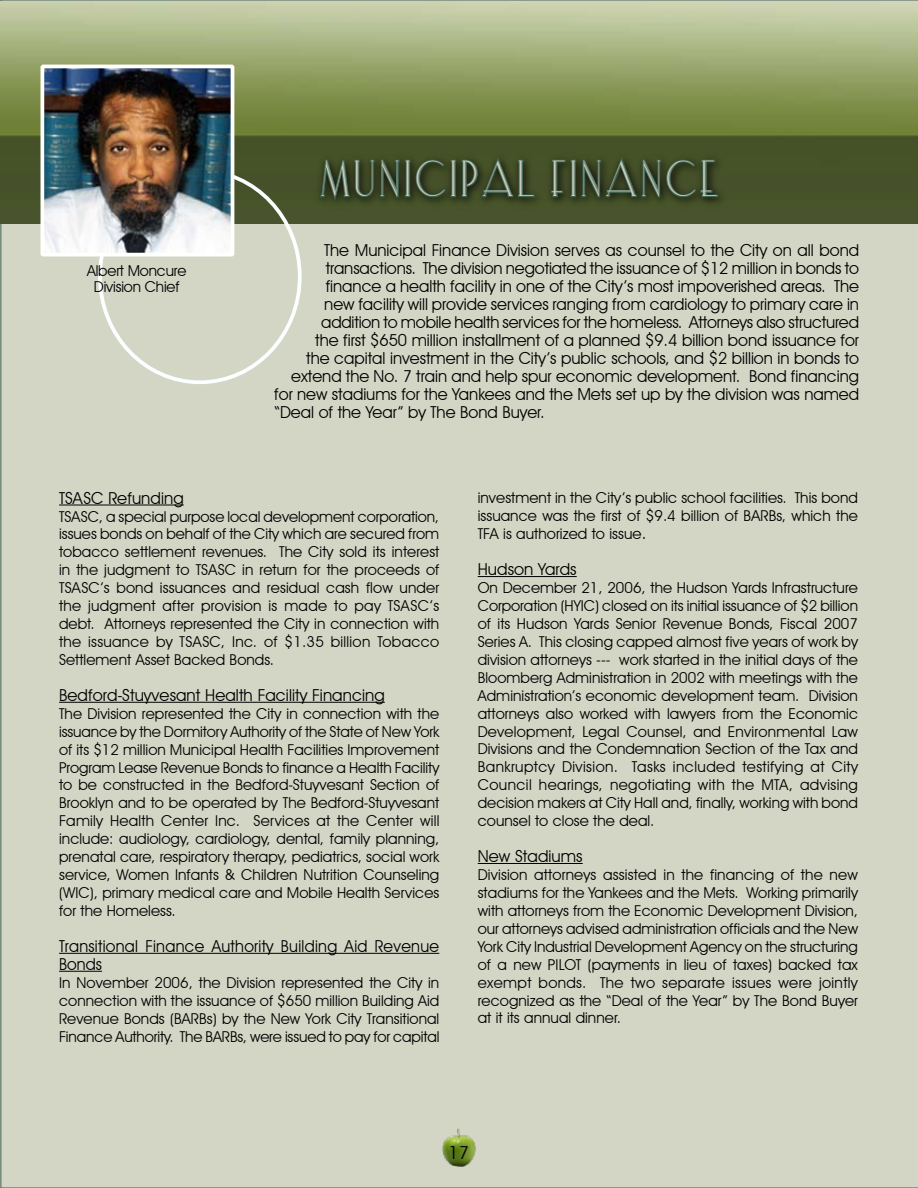
<style>
.page{position:relative;width:918px;height:1188px;background:#fff}
.page>*{position:absolute;margin:0;border:0;box-sizing:border-box;transform-origin:0 0}
.t1{font:49.35px "Elisia Inline";letter-spacing:.1em;color:#d3d6c5;scale:.9 1}
.t2{font:18px "Avant Garde IT Cby BT";color:#000}
.t3{font:16.5px "Avant Garde IT Cby BT";color:#000}
.t4{font:16.5px/18px "Avant Garde IT Cby BT";letter-spacing:.02em;color:#000;scale:.96 1}
.t5{font:15px/18px "Avant Garde IT Cby BT";letter-spacing:.005em;color:#000;text-align:justify}
.s1{font-size:16.5px}
</style>
<div class="page">
<div style="left:1px;top:0;width:917px;height:1188px;background:#d3d6c5"></div>
<img style="left:0;top:2px;width:918px;height:222px">
<img style="left:443px;top:1129px;width:33px;height:38px">
<div style="left:314px;top:152px;width:415px;height:58px;background:#465229"></div>
<svg style="left:319px;top:119px;width:217px;height:96px"></svg>
<svg style="left:550px;top:119px;width:196px;height:88px"></svg>
<hr style="left:59px;top:505px;width:125px;height:1px;background:#000">
<hr style="left:59px;top:702px;width:326px;height:1px;background:#000">
<hr style="left:59px;top:953px;width:380px;height:1px;background:#000">
<hr style="left:59px;top:971px;width:43px;height:1px;background:#000">
<hr style="left:478px;top:576px;width:99px;height:1px;background:#000">
<hr style="left:478px;top:863px;width:105px;height:1px;background:#000">
<img style="left:45px;top:70px;width:184px;height:181px">
<div style="left:40px;top:65px;width:194px;height:191px;border:4px solid #fffffc"></div>
<p class="t5" style="left:87px;top:262px;width:101px;line-height:16.5px;text-align:center">Albert Moncure<br>Division Chief</p>
<h1 class="t1" style="left:321px;top:154px;width:441px">MUNICIPAL FINANCE</h1>
<p class="t3" style="left:324px;top:241px;width:536px">The Municipal Finance Division serves as counsel to the City on all bond</p>
<p class="t3" style="left:326px;top:259px;width:535px">transactions. The division negotiated the issuance of $12 million in bonds to</p>
<p class="t3" style="left:326px;top:276px;width:535px">finance a health facility in one of the City’s most impoverished areas. The</p>
<p class="t3" style="left:324px;top:294px;width:536px">new facility will provide services ranging from cardiology to primary care in</p>
<p class="t3" style="left:321px;top:312px;width:539px">addition to mobile health services for the homeless. Attorneys also structured</p>
<p class="t3" style="left:315px;top:330px;width:545px">the first $650 million installment of a planned $9.4 billion bond issuance for</p>
<p class="t3" style="left:306px;top:348px;width:554px">the capital investment in the City’s public schools, and $2 billion in bonds to</p>
<p class="t3" style="left:291px;top:366px;width:569px">extend the No. 7 train and help spur economic development. Bond financing</p>
<p class="t3" style="left:274px;top:384px;width:586px">for new stadiums for the Yankees and the Mets set up by the division was named</p>
<p class="t3" style="left:274px;top:402px;width:272px">“Deal of the Year” by The Bond Buyer.</p>
<p class="t3" style="left:59px;top:488px;width:126px">TSASC Refunding</p>
<p class="t5" style="left:59px;top:507px;width:382px">TSASC, a special purpose local development corporation, issues bonds on behalf of the City which are secured from tobacco settlement revenues. The City sold its interest in the judgment to TSASC in return for the proceeds of TSASC’s bond issuances and residual cash flow under the judgment after provision is made to pay TSASC’s debt. Attorneys represented the City in connection with the issuance by TSASC, Inc. of $1.35 billion Tobacco Settlement Asset Backed Bonds.</p>
<p class="t3" style="left:59px;top:685px;width:327px">Bedford-Stuyvesant Health Facility Financing</p>
<p class="t5" style="left:59px;top:704px;width:382px">The Division represented the City in connection with the issuance by the Dormitory Authority of the State of New York of its $12 million Municipal Health Facilities Improvement Program Lease Revenue Bonds to finance a Health Facility to be constructed in the Bedford-Stuyvesant Section of Brooklyn and to be operated by The Bedford-Stuyvesant Family Health Center Inc. Services at the Center will include: audiology, cardiology, dental, family planning, prenatal care, respiratory therapy, pediatrics, social work service, Women Infants &amp; Children Nutrition Counseling (WIC), primary medical care and Mobile Health Services for the Homeless.</p>
<p class="t4" style="left:59px;top:937px;width:397px">Transitional Finance Authority Building Aid Revenue<br>Bonds</p>
<p class="t5" style="left:59px;top:973px;width:382px">In November 2006, the Division represented the City in connection with the issuance of $650 million Building Aid Revenue Bonds (BARBs) by the New York City Transitional Finance Authority. The BARBs, were issued to pay for capital</p>
<p class="t5" style="left:478px;top:489px;width:382px">investment in the City’s public school facilities. This bond issuance was the first of $9.4 billion of BARBs, which the TFA is authorized to issue<span class="s1">.</span></p>
<p class="t3" style="left:478px;top:559px;width:100px">Hudson Yards</p>
<p class="t5" style="left:478px;top:579px;width:382px">On December 21, 2006, the Hudson Yards Infrastructure Corporation (HYIC) closed on its initial issuance of $2 billion of its Hudson Yards Senior Revenue Bonds, Fiscal 2007<br>Series A. This closing capped almost five years of work by division attorneys --- work started in the initial days of the Bloomberg Administration in 2002 with meetings with the Administration’s economic development team. Division attorneys also worked with lawyers from the Economic Development, Legal Counsel, and Environmental Law Divisions and the Condemnation Section of the Tax and Bankruptcy Division. Tasks included testifying at City Council hearings, negotiating with the MTA, advising decision makers at City Hall and, finally, working with bond counsel to close the deal.</p>
<p class="t3" style="left:478px;top:846px;width:106px">New Stadiums</p>
<p class="t5" style="left:478px;top:866px;width:382px">Division attorneys assisted in the financing of the new stadiums for the Yankees and the Mets. Working primarily with attorneys from the Economic Development Division, our attorneys advised administration officials and the New York City Industrial Development Agency on the structuring of a new PILOT (payments in lieu of taxes) backed tax exempt bonds. The two separate issues were jointly recognized as the “Deal of the Year” by The Bond Buyer at it its annual dinner.</p>
<p class="t2" style="left:449px;top:1141px;width:22px">17</p>
</div>
